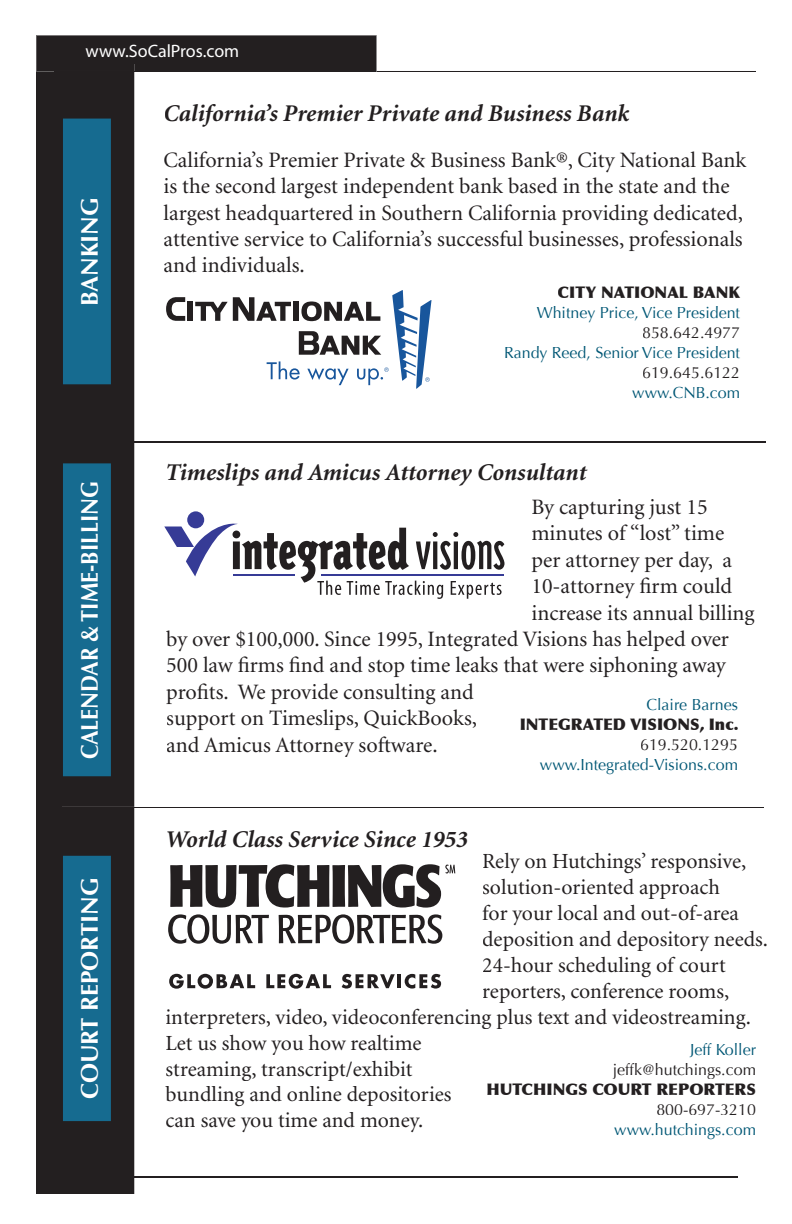
<style>
.page{position:relative;width:792px;height:1224px;background:#fff}
.page>*{position:absolute;margin:0;border:0;box-sizing:border-box;transform-origin:0 0}
.t1{font:italic 700 24px "Minion";color:#231f20}
.t2{font:700 24px "Optima";color:#fff}
.t3{font:700 24px "Optima";color:#fff;scale:.91 1}
.t4{font:22px/26.4px "Minion";color:#231f20}
.t5{font:21.6px "Minion";color:#231f20}
.t6{font:18px "Myriad Pro";color:#fff}
.t7{font:16px "Optima";color:#005775}
.t8{font:16px "Optima";color:#231f20}
.t9{font:900 16px "Optima";color:#231f20}
</style>
<div class="page">
<div style="left:36px;top:72px;width:98px;height:1122px;background:#231f20"></div>
<hr style="left:134px;top:807px;width:630px;height:1px;background:#231f20">
<hr style="left:62px;top:807px;width:72px;height:1px;background:#231f20">
<hr style="left:134px;top:441px;width:632px;height:1px;background:#231f20">
<hr style="left:64px;top:441px;width:70px;height:1px;background:#231f20">
<hr style="left:134px;top:1176px;width:604px;height:1px;background:#231f20">
<hr style="left:36px;top:1176px;width:98px;height:1px;background:#231f20">
<div style="left:63px;top:119px;width:48px;height:265px;background:#166b90"></div>
<div style="left:63px;top:463px;width:48px;height:313px;background:#166b90"></div>
<div style="left:187px;top:511px;width:17px;height:17px;background:#363b96;border-radius:50%"></div>
<svg style="left:164px;top:520px;width:341px;height:79px"></svg>
<div style="left:63px;top:856px;width:48px;height:265px;background:#166b90"></div>
<hr style="left:54px;top:72px;width:80px;height:1px;background:#231f20">
<svg style="left:36px;top:35px;width:720px;height:37px"></svg>
<hr style="left:54px;top:71px;width:80px;height:1px;background:#231f20">
<svg style="left:166px;top:297px;width:19px;height:24px"></svg>
<div style="left:188px;top:302px;width:5px;height:19px;background:#231f20"></div>
<svg style="left:195px;top:290px;width:236px;height:99px"></svg>
<svg style="left:168px;top:914px;width:101px;height:30px"></svg>
<svg style="left:279px;top:914px;width:163px;height:30px"></svg>
<svg style="left:169px;top:974px;width:86px;height:15px"></svg>
<svg style="left:266px;top:974px;width:65px;height:15px"></svg>
<svg style="left:342px;top:974px;width:53px;height:15px"></svg>
<hr style="left:398px;top:974px;width:3px;height:14px;background:#231f20">
<svg style="left:405px;top:974px;width:36px;height:15px"></svg>
<svg style="left:170px;top:864px;width:285px;height:44px"></svg>
<p class="t6" style="left:86px;top:40px;width:155px">www.SoCalPros.com</p>
<p class="t2" style="left:76px;top:306px;width:110px;rotate:-90deg">BANKING</p>
<p class="t3" style="left:76px;top:759px;width:307px;rotate:-90deg">CALENDAR &amp; TIME-BILLING</p>
<p class="t2" style="left:76px;top:1099px;width:223px;rotate:-90deg">COURT REPORTING</p>
<p class="t1" style="left:164px;top:102px;width:467px">California’s Premier Private and Business Bank</p>
<p class="t4" style="left:164px;top:148px;width:584px">California’s Premier Private &amp; Business Bank®, City National Bank is the second largest independent bank based in the state and the largest headquartered in Southern California providing dedicated, attentive service to California’s successful businesses, professionals and individuals.</p>
<p class="t9" style="left:558px;top:283px;width:184px">CITY NATIONAL BANK</p>
<p class="t7" style="left:537px;top:303px;width:205px">Whitney Price, Vice President</p>
<p class="t8" style="left:642px;top:323px;width:99px">858.642.4977</p>
<p class="t7" style="left:504px;top:343px;width:237px">Randy Reed, Senior Vice President</p>
<p class="t8" style="left:642px;top:363px;width:99px">619.645.6122</p>
<p class="t7" style="left:632px;top:383px;width:109px">www.CNB.com</p>
<p class="t1" style="left:166px;top:460px;width:423px">Timeslips and Amicus Attorney Consultant</p>
<p class="t4" style="left:532px;top:495px;width:178px">By capturing just 15</p>
<p class="t4" style="left:532px;top:521px;width:194px">minutes of “lost” time</p>
<p class="t4" style="left:532px;top:547px;width:202px">per attorney per day, a</p>
<p class="t4" style="left:532px;top:574px;width:202px">10-attorney firm could</p>
<p class="t4" style="left:532px;top:600px;width:225px">increase its annual billing</p>
<p class="t4" style="left:166px;top:627px;width:564px">by over $100,000. Since 1995, Integrated Visions has helped over</p>
<p class="t4" style="left:166px;top:653px;width:561px">500 law firms find and stop time leaks that were siphoning away</p>
<p class="t4" style="left:166px;top:679px;width:309px">profits. We provide consulting and</p>
<p class="t4" style="left:166px;top:706px;width:312px">support on Timeslips, QuickBooks,</p>
<p class="t4" style="left:166px;top:732px;width:273px">and Amicus Attorney software.</p>
<p class="t7" style="left:646px;top:695px;width:93px">Claire Barnes</p>
<p class="t9" style="left:520px;top:715px;width:220px">INTEGRATED VISIONS, Inc.</p>
<p class="t8" style="left:640px;top:735px;width:99px">619.520.1295</p>
<p class="t7" style="left:540px;top:755px;width:200px">www.Integrated-Visions.com</p>
<p class="t1" style="left:166px;top:827px;width:304px">World Class Service Since 1953</p>
<p class="t5" style="left:482px;top:851px;width:265px">Rely on Hutchings’ responsive,</p>
<p class="t5" style="left:482px;top:877px;width:239px">solution-oriented approach</p>
<p class="t5" style="left:482px;top:903px;width:258px">for your local and out-of-area</p>
<p class="t5" style="left:482px;top:928px;width:287px">deposition and depository needs.</p>
<p class="t5" style="left:482px;top:954px;width:245px">24-hour scheduling of court</p>
<p class="t5" style="left:482px;top:980px;width:248px">reporters, conference rooms,</p>
<p class="t5" style="left:166px;top:1006px;width:587px">interpreters, video, videoconferencing plus text and videostreaming.</p>
<p class="t5" style="left:166px;top:1032px;width:258px">Let us show you how realtime</p>
<p class="t5" style="left:166px;top:1058px;width:249px">streaming, transcript/exhibit</p>
<p class="t5" style="left:166px;top:1084px;width:287px">bundling and online depositories</p>
<p class="t5" style="left:166px;top:1110px;width:259px">can save you time and money.</p>
<p class="t7" style="left:690px;top:1040px;width:67px">Jeff Koller</p>
<p class="t8" style="left:613px;top:1060px;width:145px">jeffk@hutchings.com</p>
<p class="t9" style="left:486px;top:1079px;width:271px">HUTCHINGS COURT REPORTERS</p>
<p class="t8" style="left:656px;top:1100px;width:101px">800-697-3210</p>
<p class="t7" style="left:614px;top:1120px;width:143px">www.hutchings.com</p>
</div>
